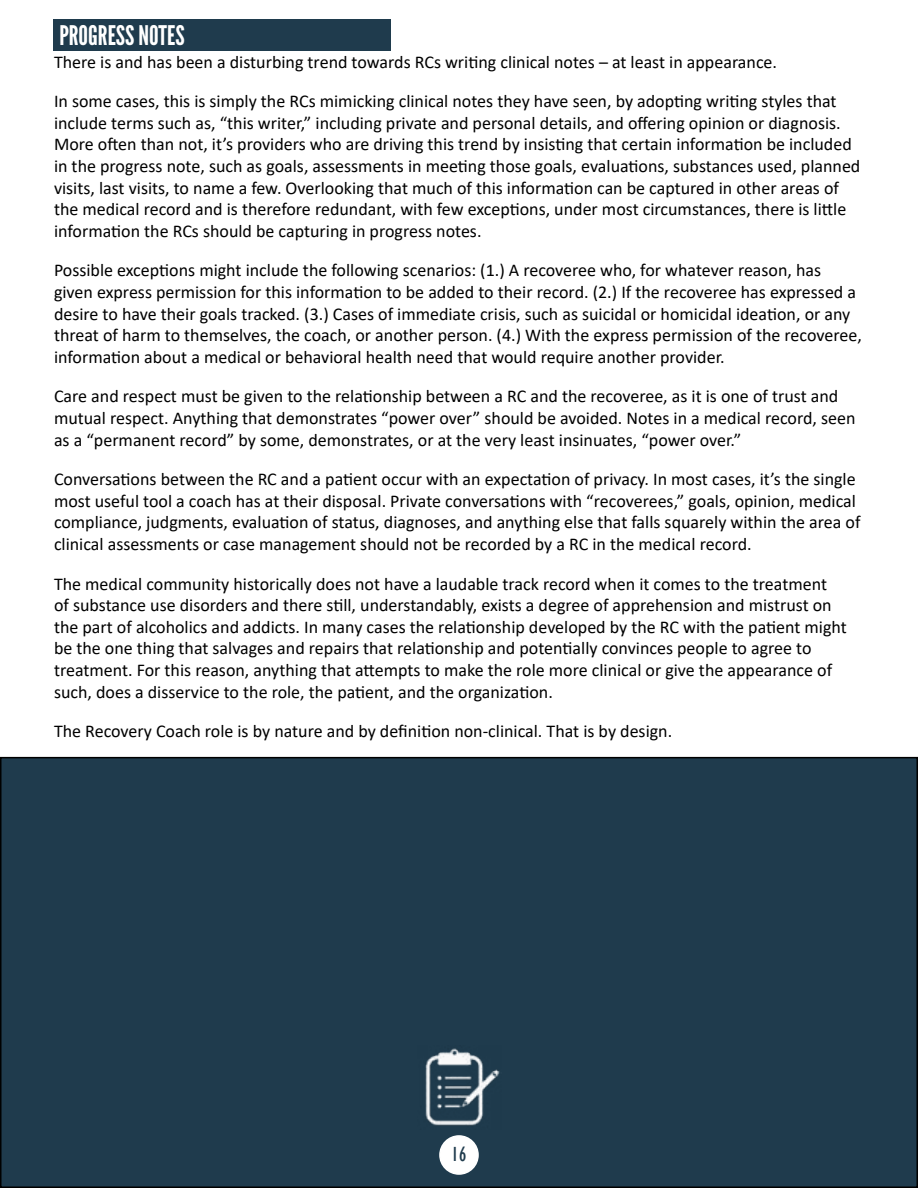
<style>
.page{position:relative;width:918px;height:1188px;background:#fff}
.page>*{position:absolute;margin:0;border:0;box-sizing:border-box;transform-origin:0 0}
.t1{font:27px "League Gothic";color:#fff}
.t2{font:condensed 21px "Gill Sans";color:#1f3b4d}
.t3{font:18px/21.6px "Calibri";color:#000}
</style>
<div class="page">
<div style="left:53px;top:20px;width:338px;height:31px;background:#1f3b4d"></div>
<div style="left:1px;top:758px;width:916px;height:429px;background:#1f3b4d"></div>
<div style="left:0;top:757px;width:918px;height:431px;border:2px solid #000"></div>
<div style="left:440px;top:1136px;width:38px;height:38px;background:#fff;border-radius:50%"></div>
<div style="left:439px;top:1135px;width:40px;height:40px;border:2px solid #fff;border-radius:50%"></div>
<img style="left:425px;top:1048px;width:75px;height:78px">
<h1 class="t1" style="left:59px;top:20px;width:127px">PROGRESS NOTES</h1>
<p class="t3" style="left:54px;top:50px;width:725px">There is and has been a disturbing trend towards RCs writing clinical notes – at least in appearance.</p>
<p class="t3" style="left:54px;top:90px;width:808px">In some cases, this is simply the RCs mimicking clinical notes they have seen, by adopting writing styles that include terms such as, “this writer,” including private and personal details, and offering opinion or diagnosis.<br>More often than not, it’s providers who are driving this trend by insisting that certain information be included in the progress note, such as goals, assessments in meeting those goals, evaluations, substances used, planned visits, last visits, to name a few. Overlooking that much of this information can be captured in other areas of the medical record and is therefore redundant, with few exceptions, under most circumstances, there is little information the RCs should be capturing in progress notes.</p>
<p class="t3" style="left:54px;top:259px;width:809px">Possible exceptions might include the following scenarios: (1.) A recoveree who, for whatever reason, has given express permission for this information to be added to their record. (2.) If the recoveree has expressed a desire to have their goals tracked. (3.) Cases of immediate crisis, such as suicidal or homicidal ideation, or any threat of harm to themselves, the coach, or another person. (4.) With the express permission of the recoveree, information about a medical or behavioral health need that would require another provider.</p>
<p class="t3" style="left:54px;top:385px;width:803px">Care and respect must be given to the relationship between a RC and the recoveree, as it is one of trust and mutual respect. Anything that demonstrates “power over” should be avoided. Notes in a medical record, seen as a “permanent record” by some, demonstrates, or at the very least insinuates, “power over.”</p>
<p class="t3" style="left:54px;top:468px;width:808px">Conversations between the RC and a patient occur with an expectation of privacy. In most cases, it’s the single most useful tool a coach has at their disposal. Private conversations with “recoverees,” goals, opinion, medical compliance, judgments, evaluation of status, diagnoses, and anything else that falls squarely within the area of clinical assessments or case management should not be recorded by a RC in the medical record.</p>
<p class="t3" style="left:54px;top:572px;width:794px">The medical community historically does not have a laudable track record when it comes to the treatment<br>of substance use disorders and there still, understandably, exists a degree of apprehension and mistrust on the part of alcoholics and addicts. In many cases the relationship developed by the RC with the patient might be the one thing that salvages and repairs that relationship and potentially convinces people to agree to treatment. For this reason, anything that attempts to make the role more clinical or give the appearance of such, does a disservice to the role, the patient, and the organization.</p>
<p class="t3" style="left:54px;top:720px;width:620px">The Recovery Coach role is by nature and by definition non-clinical. That is by design.</p>
<p class="t2" style="left:451px;top:1142px;width:17px">16</p>
</div>
